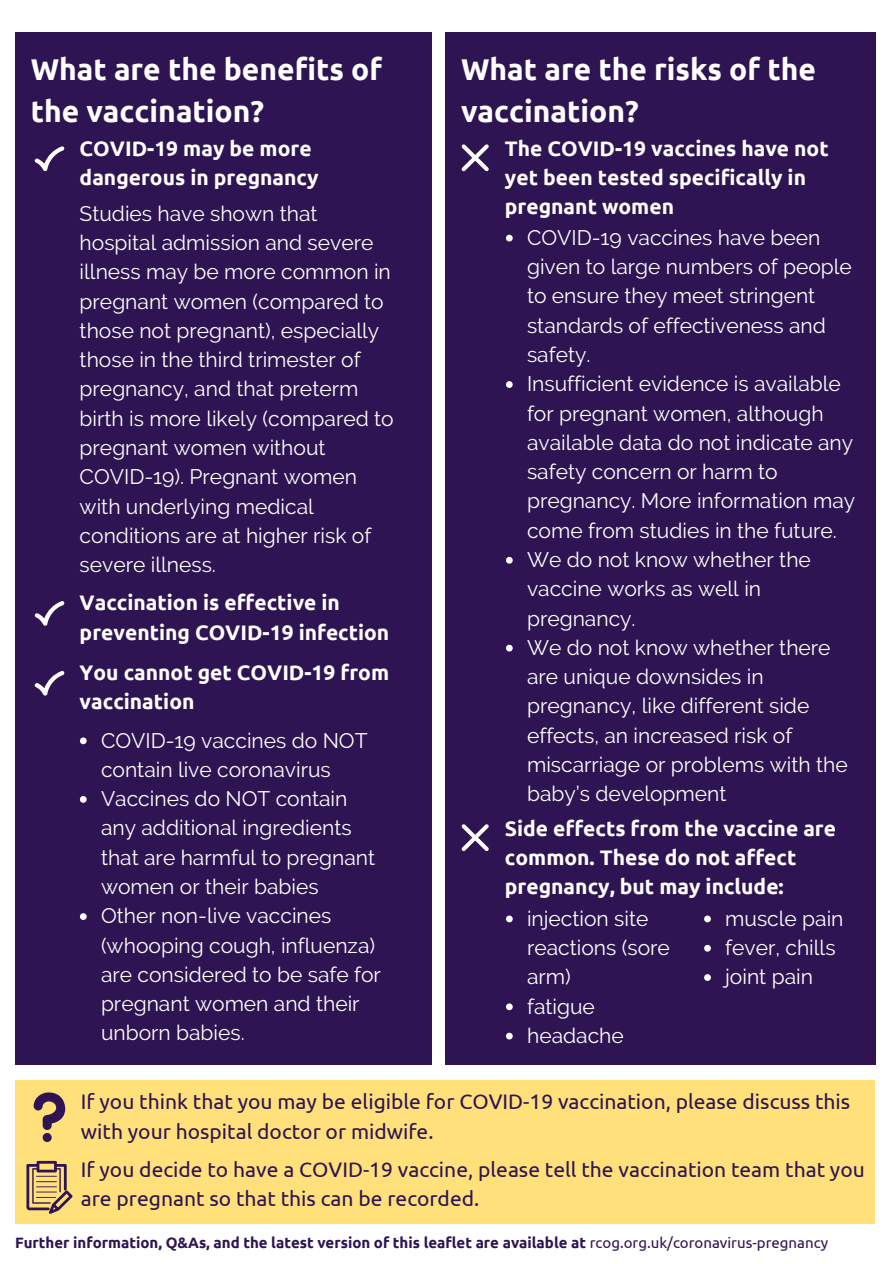
<style>
.page{position:relative;width:894px;height:1264px;background:#fff}
.page>*{position:absolute;margin:0;border:0;box-sizing:border-box;transform-origin:0 0}
.t1{font:700 30px/41.7px "Ubuntu";color:#fff}
.t2{font:21px/29.2px "Raleway";color:#fff}
.t3{font:700 21px/29.2px "Ubuntu";color:#fff}
.t4{font:21px/29.2px "Ubuntu";color:#2e1452}
.t5{font:700 15px "Ubuntu";color:#2e1452}
.s1{font-weight:400}
</style>
<div class="page">
<div style="left:15px;top:33px;width:416px;height:1032px;background:#2e1452"></div>
<div style="left:15px;top:1080px;width:859px;height:144px;background:#ffe07b"></div>
<svg style="left:34px;top:146px;width:31px;height:25px"></svg>
<div style="left:445px;top:33px;width:430px;height:1031px;background:#2e1452"></div>
<svg style="left:506px;top:235px;width:6px;height:6px"></svg>
<svg style="left:506px;top:381px;width:6px;height:7px"></svg>
<svg style="left:506px;top:557px;width:6px;height:6px"></svg>
<svg style="left:506px;top:644px;width:6px;height:7px"></svg>
<svg style="left:34px;top:601px;width:31px;height:24px"></svg>
<svg style="left:34px;top:671px;width:31px;height:24px"></svg>
<svg style="left:461px;top:144px;width:28px;height:27px"></svg>
<svg style="left:461px;top:824px;width:28px;height:27px"></svg>
<svg style="left:34px;top:1092px;width:31px;height:49px"></svg>
<svg style="left:26px;top:1160px;width:46px;height:53px"></svg>
<svg style="left:80px;top:737px;width:7px;height:7px"></svg>
<svg style="left:80px;top:796px;width:7px;height:6px"></svg>
<svg style="left:80px;top:913px;width:7px;height:7px"></svg>
<svg style="left:506px;top:915px;width:6px;height:7px"></svg>
<svg style="left:506px;top:1003px;width:6px;height:7px"></svg>
<svg style="left:506px;top:1032px;width:6px;height:7px"></svg>
<svg style="left:704px;top:915px;width:6px;height:7px"></svg>
<svg style="left:704px;top:944px;width:6px;height:7px"></svg>
<svg style="left:704px;top:974px;width:6px;height:6px"></svg>
<p class="t1" style="left:31px;top:48px;width:353px">What are the benefits of the vaccination?</p>
<p class="t3" style="left:80px;top:133px;width:240px">COVID-19 may be more dangerous in pregnancy</p>
<p class="t2" style="left:80px;top:199px;width:315px">Studies have shown that hospital admission and severe illness may be more common in pregnant women (compared to those not pregnant), especially those in the third trimester of pregnancy, and that preterm birth is more likely (compared to pregnant women without<br>COVID-19). Pregnant women with underlying medical conditions are at higher risk of severe illness.</p>
<p class="t3" style="left:80px;top:588px;width:311px">Vaccination is effective in preventing COVID-19 infection</p>
<p class="t3" style="left:80px;top:657px;width:311px">You cannot get COVID-19 from vaccination</p>
<p class="t2" style="left:101px;top:725px;width:268px">COVID-19 vaccines do NOT contain live coronavirus</p>
<p class="t2" style="left:101px;top:784px;width:276px">Vaccines do NOT contain any additional ingredients that are harmful to pregnant women or their babies</p>
<p class="t2" style="left:101px;top:901px;width:281px">Other non-live vaccines (whooping cough, influenza) are considered to be safe for pregnant women and their unborn babies.</p>
<p class="t1" style="left:461px;top:48px;width:356px">What are the risks of the vaccination?</p>
<p class="t3" style="left:505px;top:133px;width:325px">The COVID-19 vaccines have not yet been tested specifically in pregnant women</p>
<p class="t2" style="left:527px;top:223px;width:326px">COVID-19 vaccines have been given to large numbers of people to ensure they meet stringent standards of effectiveness and safety.</p>
<p class="t2" style="left:527px;top:369px;width:330px">Insufficient evidence is available for pregnant women, although available data do not indicate any safety concern or harm to pregnancy. More information may come from studies in the future.</p>
<p class="t2" style="left:527px;top:545px;width:285px">We do not know whether the vaccine works as well in pregnancy.</p>
<p class="t2" style="left:527px;top:633px;width:322px">We do not know whether there are unique downsides in pregnancy, like different side effects, an increased risk of miscarriage or problems with the baby’s development</p>
<p class="t3" style="left:505px;top:813px;width:332px">Side effects from the vaccine are common. These do not affect pregnancy, but may include:</p>
<p class="t2" style="left:527px;top:903px;width:144px">injection site reactions (sore arm)</p>
<p class="t2" style="left:527px;top:991px;width:69px">fatigue</p>
<p class="t2" style="left:527px;top:1020px;width:98px">headache</p>
<p class="t2" style="left:725px;top:903px;width:120px">muscle pain</p>
<p class="t2" style="left:725px;top:932px;width:112px">fever, chills</p>
<p class="t2" style="left:725px;top:962px;width:89px">joint pain</p>
<p class="t4" style="left:81px;top:1086px;width:770px">If you think that you may be eligible for COVID-19 vaccination, please discuss this with your hospital doctor or midwife.</p>
<p class="t4" style="left:81px;top:1154px;width:785px">If you decide to have a COVID-19 vaccine, please tell the vaccination team that you are pregnant so that this can be recorded.</p>
<p class="t5" style="left:15px;top:1234px;width:814px">Further information, Q&amp;As, and the latest version of this leaflet are available at <span class="s1">rcog.org.uk/coronavirus-pregnancy</span></p>
</div>
